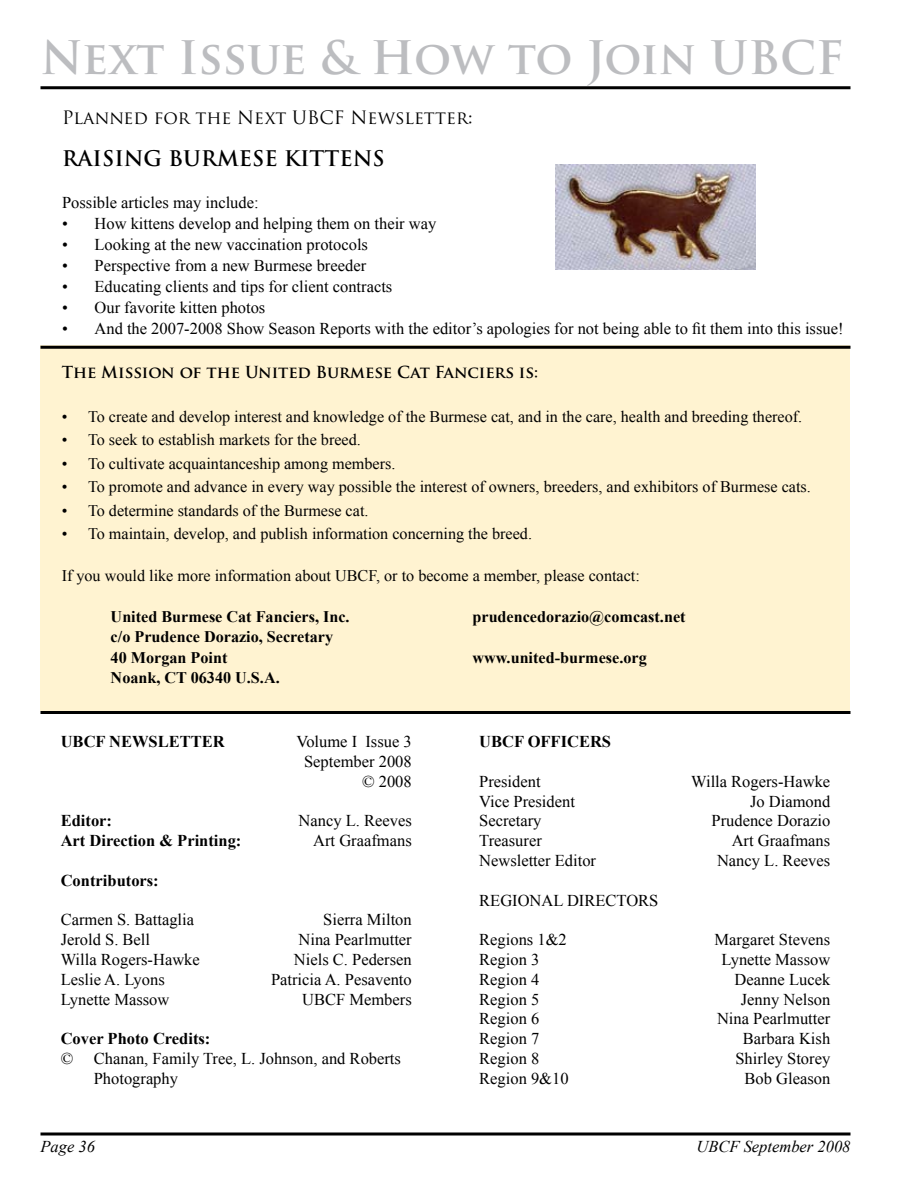
<style>
.page{position:relative;width:918px;height:1188px;background:#fff}
.page>*{position:absolute;margin:0;border:0;box-sizing:border-box;transform-origin:0 0}
.t1{font:700 45px "Trajan Pro";color:#bcbdc0}
.t2{font:700 21px "Trajan Pro";color:#000}
.t3{font:18px "Trajan Pro";color:#000}
.t4{font:16.5px/19.8px "Times New Roman";color:#000;text-align:right}
.t5{font:700 16.5px "Times New Roman";color:#000}
.t6{font:italic 16.5px "Times New Roman";color:#000}
.t7{font:16.2px "Times New Roman";color:#000}
.t8{font:700 16.2px/20.5px "Times New Roman";color:#000}
.t9{font:700 16.2px "Trajan Pro";color:#000}
</style>
<div class="page">
<svg style="left:40px;top:1132px;width:810px;height:4px;background:#3f3f3f"></svg>
<hr style="left:40px;top:86px;width:810px;height:3px;background:#000">
<div style="left:40px;top:345px;width:810px;height:366px;background:#fff3d1"></div>
<hr style="left:40px;top:346px;width:810px;height:3px;background:#000">
<img style="left:555px;top:164px;width:201px;height:106px">
<hr style="left:40px;top:711px;width:810px;height:3px;background:#000">
<h1 class="t1" style="left:40px;top:30px;width:805px">Next Issue &amp; How to Join UBCF</h1>
<p class="t3" style="left:62px;top:106px;width:412px">Planned for the Next UBCF Newsletter:</p>
<p class="t2" style="left:62px;top:145px;width:324px">RAISING BURMESE KITTENS</p>
<p class="t4" style="left:62px;top:192px;width:198px">Possible articles may include:</p>
<p class="t4" style="left:62px;top:213px;width:376px">• How kittens develop and helping them on their way</p>
<p class="t4" style="left:62px;top:234px;width:307px">• Looking at the new vaccination protocols</p>
<p class="t4" style="left:62px;top:255px;width:306px">• Perspective from a new Burmese breeder</p>
<p class="t4" style="left:62px;top:276px;width:332px">• Educating clients and tips for client contracts</p>
<p class="t4" style="left:62px;top:297px;width:205px">• Our favorite kitten photos</p>
<p class="t4" style="left:62px;top:318px;width:783px">• And the 2007-2008 Show Season Reports with the editor’s apologies for not being able to fit them into this issue!</p>
<p class="t9" style="left:62px;top:362px;width:478px">The Mission of the United Burmese Cat Fanciers is:</p>
<p class="t7" style="left:62px;top:407px;width:742px">• To create and develop interest and knowledge of the Burmese cat, and in the care, health and breeding thereof.</p>
<p class="t7" style="left:62px;top:431px;width:301px">• To seek to establish markets for the breed.</p>
<p class="t7" style="left:62px;top:454px;width:335px">• To cultivate acquaintanceship among members.</p>
<p class="t7" style="left:62px;top:478px;width:751px">• To promote and advance in every way possible the interest of owners, breeders, and exhibitors of Burmese cats.</p>
<p class="t7" style="left:62px;top:501px;width:308px">• To determine standards of the Burmese cat.</p>
<p class="t7" style="left:62px;top:525px;width:472px">• To maintain, develop, and publish information concerning the breed.</p>
<p class="t7" style="left:62px;top:566px;width:580px">If you would like more information about UBCF, or to become a member, please contact:</p>
<p class="t8" style="left:111px;top:606px;width:240px">United Burmese Cat Fanciers, Inc.</p>
<p class="t8" style="left:472px;top:606px;width:215px">prudencedorazio@comcast.net</p>
<p class="t8" style="left:111px;top:626px;width:224px">c/o Prudence Dorazio, Secretary<br>40 Morgan Point</p>
<p class="t8" style="left:472px;top:647px;width:176px">www.united-burmese.org</p>
<p class="t8" style="left:111px;top:668px;width:171px">Noank, CT 06340 U.S.A.</p>
<p class="t5" style="left:61px;top:732px;width:165px">UBCF NEWSLETTER</p>
<p class="t4" style="left:297px;top:732px;width:117px">Volume I Issue 3<br>September 2008 © 2008</p>
<p class="t5" style="left:61px;top:811px;width:53px">Editor:</p>
<p class="t4" style="left:299px;top:811px;width:115px">Nancy L. Reeves</p>
<p class="t5" style="left:61px;top:831px;width:182px">Art Direction &amp; Printing:</p>
<p class="t4" style="left:313px;top:831px;width:100px">Art Graafmans</p>
<p class="t5" style="left:61px;top:871px;width:100px">Contributors:</p>
<p class="t4" style="left:61px;top:910px;width:135px">Carmen S. Battaglia</p>
<p class="t4" style="left:323px;top:910px;width:90px">Sierra Milton</p>
<p class="t4" style="left:61px;top:930px;width:91px">Jerold S. Bell</p>
<p class="t4" style="left:299px;top:930px;width:115px">Nina Pearlmutter</p>
<p class="t4" style="left:61px;top:949px;width:141px">Willa Rogers-Hawke</p>
<p class="t4" style="left:294px;top:949px;width:119px">Niels C. Pedersen</p>
<p class="t4" style="left:61px;top:969px;width:106px">Leslie A. Lyons</p>
<p class="t4" style="left:271px;top:969px;width:142px">Patricia A. Pesavento</p>
<p class="t4" style="left:61px;top:989px;width:110px">Lynette Massow</p>
<p class="t4" style="left:302px;top:989px;width:111px">UBCF Members</p>
<p class="t5" style="left:61px;top:1029px;width:151px">Cover Photo Credits:</p>
<p class="t4" style="left:61px;top:1048px;width:14px">©</p>
<p class="t4" style="left:94px;top:1048px;width:309px;text-align:left">Chanan, Family Tree, L. Johnson, and Roberts<br>Photography</p>
<p class="t5" style="left:479px;top:732px;width:133px">UBCF OFFICERS</p>
<p class="t4" style="left:479px;top:771px;width:63px">President</p>
<p class="t4" style="left:691px;top:771px;width:141px">Willa Rogers-Hawke</p>
<p class="t4" style="left:479px;top:791px;width:97px">Vice President</p>
<p class="t4" style="left:750px;top:791px;width:82px">Jo Diamond</p>
<p class="t4" style="left:479px;top:811px;width:64px">Secretary</p>
<p class="t4" style="left:712px;top:811px;width:120px">Prudence Dorazio</p>
<p class="t4" style="left:479px;top:831px;width:64px">Treasurer</p>
<p class="t4" style="left:732px;top:831px;width:100px">Art Graafmans</p>
<p class="t4" style="left:479px;top:850px;width:118px">Newsletter Editor</p>
<p class="t4" style="left:717px;top:850px;width:115px">Nancy L. Reeves</p>
<p class="t4" style="left:479px;top:890px;width:181px">REGIONAL DIRECTORS</p>
<p class="t4" style="left:479px;top:930px;width:89px">Regions 1&amp;2</p>
<p class="t4" style="left:715px;top:930px;width:117px">Margaret Stevens</p>
<p class="t4" style="left:479px;top:949px;width:62px">Region 3</p>
<p class="t4" style="left:722px;top:949px;width:110px">Lynette Massow</p>
<p class="t4" style="left:479px;top:969px;width:62px">Region 4</p>
<p class="t4" style="left:735px;top:969px;width:97px">Deanne Lucek</p>
<p class="t4" style="left:479px;top:989px;width:62px">Region 5</p>
<p class="t4" style="left:741px;top:989px;width:91px">Jenny Nelson</p>
<p class="t4" style="left:479px;top:1009px;width:62px">Region 6</p>
<p class="t4" style="left:717px;top:1009px;width:115px">Nina Pearlmutter</p>
<p class="t4" style="left:479px;top:1029px;width:62px">Region 7</p>
<p class="t4" style="left:743px;top:1029px;width:89px">Barbara Kish</p>
<p class="t4" style="left:479px;top:1048px;width:62px">Region 8</p>
<p class="t4" style="left:735px;top:1048px;width:96px">Shirley Storey</p>
<p class="t4" style="left:479px;top:1068px;width:91px">Region 9&amp;10</p>
<p class="t4" style="left:745px;top:1068px;width:87px">Bob Gleason</p>
<p class="t6" style="left:40px;top:1137px;width:56px">Page 36</p>
<p class="t6" style="left:697px;top:1137px;width:155px">UBCF September 2008</p>
</div>
